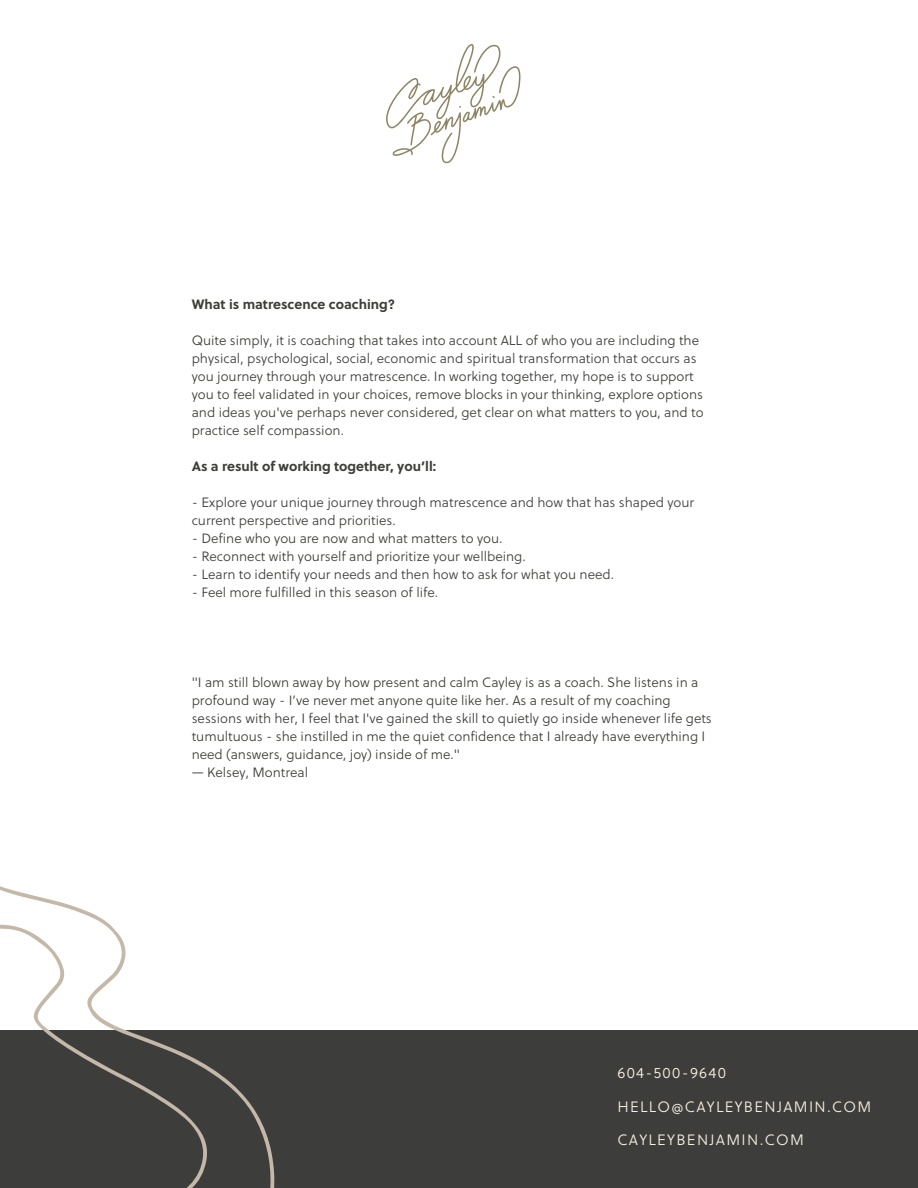
<style>
.page{position:relative;width:918px;height:1188px;background:#fff}
.page>*{position:absolute;margin:0;border:0;box-sizing:border-box;transform-origin:0 0}
.t1{font:15px "Soleil Lt";letter-spacing:.09em;color:#f5efe2}
.t2{font:13.5px/18px "Soleil Lt";color:#3d3d3b}
.t3{font:700 13.5px "Soleil";color:#3d3d3b}
</style>
<div class="page">
<div style="left:0;top:1030px;width:917px;height:157px;background:#3d3d3b"></div>
<svg style="left:386px;top:44px;width:135px;height:119px"></svg>
<svg style="left:0;top:886px;width:327px;height:302px"></svg>
<svg style="left:0;top:895px;width:232px;height:293px"></svg>
<p class="t3" style="left:192px;top:295px;width:205px">What is matrescence coaching?</p>
<p class="t2" style="left:192px;top:332px;width:513px">Quite simply, it is coaching that takes into account ALL of who you are including the physical, psychological, social, economic and spiritual transformation that occurs as you journey through your matrescence. In working together, my hope is to support you to feel validated in your choices, remove blocks in your thinking, explore options and ideas you've perhaps never considered, get clear on what matters to you, and to practice self compassion.</p>
<p class="t3" style="left:192px;top:457px;width:246px">As a result of working together, you’ll:</p>
<p class="t2" style="left:192px;top:494px;width:504px">- Explore your unique journey through matrescence and how that has shaped your current perspective and priorities.</p>
<p class="t2" style="left:192px;top:530px;width:312px">- Define who you are now and what matters to you.</p>
<p class="t2" style="left:192px;top:548px;width:336px">- Reconnect with yourself and prioritize your wellbeing.</p>
<p class="t2" style="left:192px;top:566px;width:424px">- Learn to identify your needs and then how to ask for what you need.</p>
<p class="t2" style="left:192px;top:584px;width:248px">- Feel more fulfilled in this season of life.</p>
<p class="t2" style="left:192px;top:674px;width:522px">"I am still blown away by how present and calm Cayley is as a coach. She listens in a profound way - I’ve never met anyone quite like her. As a result of my coaching sessions with her, I feel that I've gained the skill to quietly go inside whenever life gets tumultuous - she instilled in me the quiet confidence that I already have everything I need (answers, guidance, joy) inside of me."</p>
<p class="t2" style="left:192px;top:764px;width:118px">— Kelsey, Montreal</p>
<p class="t1" style="left:617px;top:1063px;width:110px">604-500-9640</p>
<p class="t1" style="left:617px;top:1097px;width:256px">HELLO@CAYLEYBENJAMIN.COM</p>
<p class="t1" style="left:617px;top:1129px;width:188px">CAYLEYBENJAMIN.COM</p>
</div>
